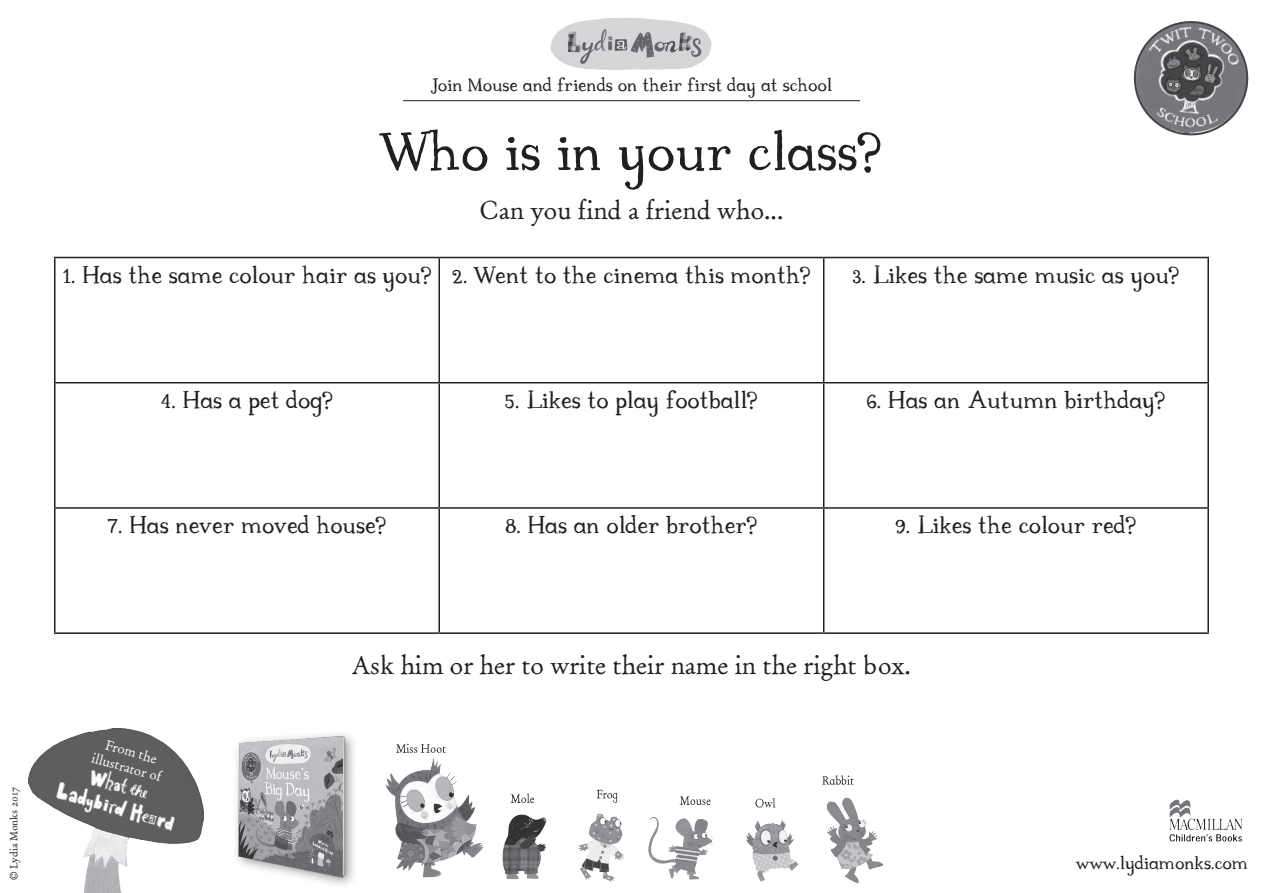
<style>
.page{position:relative;width:1263px;height:893px;background:#fff}
.page>*{position:absolute;margin:0;border:0;box-sizing:border-box;transform-origin:0 0}
.t1{font:58.65px "The Lady Fa Ra";color:#231f20}
.t2{font:25.5px "The Lady Fa Ra";color:#231f20}
.t3{font:25.5px "Old Claude LP Regular";color:#231f20}
.t4{font:19.5px "The Lady Fa Ra";color:#231f20}
.t5{font:13.5px/16.2px "Old Claude LP Regular";color:#fff;text-align:center}
.t6{font:10.5px "Old Claude LP Regular";color:#231f20}
</style>
<div class="page">
<img style="left:28px;top:729px;width:175px;height:164px">
<img style="left:1169px;top:799px;width:74px;height:43px">
<img style="left:550px;top:18px;width:162px;height:52px">
<svg style="left:1133px;top:21px;width:116px;height:115px"></svg>
<img style="left:48px;top:755px;width:141px;height:83px">
<hr style="left:403px;top:100px;width:457px;height:1px;background:#231f20">
<hr style="left:54px;top:257px;width:385px;height:1px;background:#231f20">
<hr style="left:54px;top:258px;width:2px;height:124px;background:#231f20">
<hr style="left:439px;top:257px;width:385px;height:1px;background:#231f20">
<hr style="left:438px;top:258px;width:2px;height:124px;background:#231f20">
<hr style="left:824px;top:257px;width:385px;height:1px;background:#231f20">
<hr style="left:823px;top:258px;width:1px;height:124px;background:#231f20">
<hr style="left:1207px;top:258px;width:2px;height:124px;background:#231f20">
<hr style="left:54px;top:382px;width:385px;height:1px;background:#231f20">
<hr style="left:54px;top:383px;width:2px;height:124px;background:#231f20">
<hr style="left:439px;top:382px;width:385px;height:1px;background:#231f20">
<hr style="left:438px;top:383px;width:2px;height:124px;background:#231f20">
<hr style="left:824px;top:382px;width:385px;height:1px;background:#231f20">
<hr style="left:823px;top:383px;width:1px;height:124px;background:#231f20">
<hr style="left:1207px;top:383px;width:2px;height:124px;background:#231f20">
<hr style="left:54px;top:507px;width:385px;height:2px;background:#231f20">
<hr style="left:54px;top:509px;width:2px;height:123px;background:#231f20">
<hr style="left:439px;top:507px;width:385px;height:2px;background:#231f20">
<hr style="left:438px;top:509px;width:2px;height:123px;background:#231f20">
<hr style="left:824px;top:507px;width:385px;height:2px;background:#231f20">
<hr style="left:823px;top:509px;width:1px;height:123px;background:#231f20">
<hr style="left:1207px;top:509px;width:2px;height:123px;background:#231f20">
<hr style="left:54px;top:632px;width:385px;height:2px;background:#231f20">
<hr style="left:439px;top:632px;width:385px;height:2px;background:#231f20">
<hr style="left:824px;top:632px;width:385px;height:2px;background:#231f20">
<img style="left:386px;top:758px;width:238px;height:124px">
<svg style="left:510px;top:793px;width:24px;height:10px"></svg>
<svg style="left:396px;top:744px;width:50px;height:9px"></svg>
<img style="left:648px;top:797px;width:236px;height:87px">
<svg style="left:679px;top:796px;width:32px;height:9px"></svg>
<svg style="left:755px;top:798px;width:20px;height:10px"></svg>
<svg style="left:822px;top:775px;width:32px;height:10px"></svg>
<svg style="left:596px;top:790px;width:21px;height:13px"></svg>
<div style="left:232px;top:730px;width:126px;height:160px;background:#231f20;opacity:.45"></div>
<img style="left:232px;top:733px;width:119px;height:147px">
<p class="t4" style="left:431px;top:75px;width:403px">Join Mouse and friends on their first day at school</p>
<h1 class="t1" style="left:381px;top:122px;width:502px">Who is in your class?</h1>
<p class="t3" style="left:480px;top:194px;width:305px">Can you find a friend who...</p>
<p class="t2" style="left:62px;top:262px;width:750px">1. Has the same colour hair as you? 2. Went to the cinema this month?</p>
<p class="t2" style="left:852px;top:262px;width:329px">3. Likes the same music as you?</p>
<p class="t2" style="left:161px;top:387px;width:174px">4. Has a pet dog?</p>
<p class="t2" style="left:505px;top:387px;width:254px">5. Likes to play football?</p>
<p class="t2" style="left:866px;top:387px;width:301px">6. Has an Autumn birthday?</p>
<p class="t2" style="left:108px;top:512px;width:280px">7. Has never moved house?</p>
<p class="t2" style="left:505px;top:512px;width:254px">8. Has an older brother?</p>
<p class="t2" style="left:896px;top:512px;width:242px">9. Likes the colour red?</p>
<p class="t6" style="left:7px;top:880px;width:94px;rotate:-90deg">© Lydia Monks 2017</p>
<p class="t5" style="left:99px;top:734px;width:73px;rotate:16deg">From the illustrator of</p>
<p class="t3" style="left:352px;top:649px;width:560px">Ask him or her to write their name in the right box.</p>
<p class="t4" style="left:1076px;top:853px;width:173px">www.lydiamonks.com</p>
</div>
